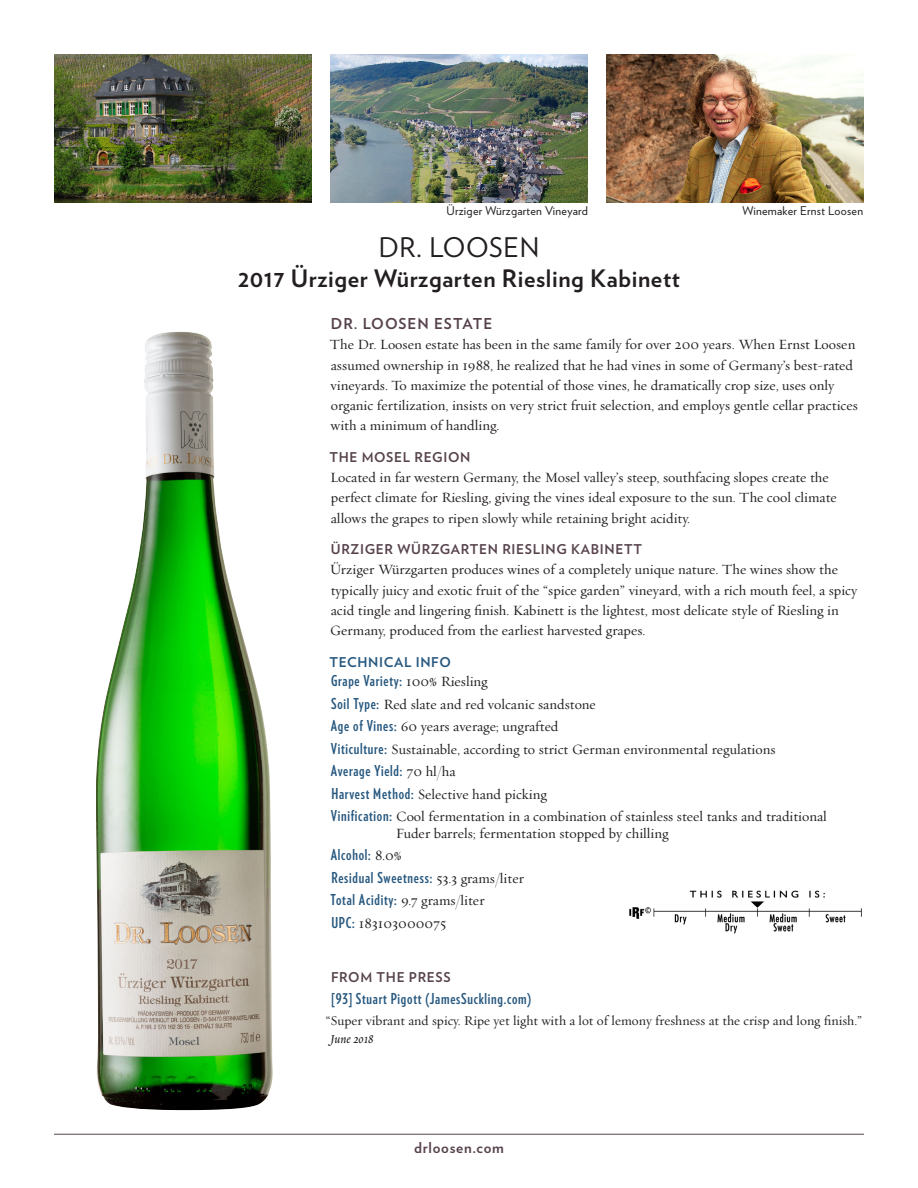
<style>
.page{position:relative;width:918px;height:1188px;background:#fff}
.page>*{position:absolute;margin:0;border:0;box-sizing:border-box;transform-origin:0 0}
.HD_1-V{font:27px "Verlag";letter-spacing:.025em;color:#231f20}
.HD_1A-V{font:700 24px "Verlag";letter-spacing:.025em;color:#231f20}
.Tech_Info_Bullets{font:700 15px "Verlag Compressed";letter-spacing:.05em;color:#27587f}
.Praise_Call_out{font:700 15px "Verlag Compressed";letter-spacing:.05em;color:#27587f}
.Hd2-V{font:700 15px "Verlag";letter-spacing:.05em;color:#57434d}
.Text-Requiem{font:14.25px/20.2px "Requiem Text";color:#231f20}
.Tech_Info_Bullets-2{font:14.25px/16.5px "Requiem Text";color:#231f20}
.Praise_Text-Requiem{font:13.5px/18px "Requiem Text";color:#231f20}
.subhd_1{font:700 13.5px "Verlag";letter-spacing:.05em;color:#57434d}
.subhd_blue{font:700 13.5px "Verlag";letter-spacing:.05em;color:#27587f}
.Captions{font:12px "Verlag";letter-spacing:.02em;color:#231f20}
.s1{font-family:"Requiem Text";font-weight:400;font-size:14.25px;color:#231f20}
.s2{font-family:"Verlag Compressed";font-weight:700;font-size:15px;color:#27587f}
.s3{font-style:italic}
</style>
<div class="page">
<hr style="left:54px;top:1134px;width:810px;height:1px;background:#57434d">
<img style="left:96px;top:332px;width:177px;height:778px">
<img style="left:54px;top:54px;width:258px;height:148px">
<img style="left:330px;top:54px;width:258px;height:148px">
<img style="left:629px;top:890px;width:233px;height:44px">
<img style="left:606px;top:54px;width:258px;height:148px">
<p class="Captions" style="left:447px;top:202px;width:143px">Ürziger Würzgarten Vineyard</p>
<p class="Captions" style="left:742px;top:202px;width:122px">Winemaker Ernst Loosen</p>
<p class="HD_1-V" style="left:379px;top:227px;width:162px">DR. LOOSEN</p>
<p class="HD_1A-V" style="left:238px;top:260px;width:443px">2017 Ürziger Würzgarten Riesling Kabinett</p>
<p class="Hd2-V" style="left:331px;top:312px;width:163px">DR. LOOSEN ESTATE</p>
<p class="Text-Requiem" style="left:330px;top:334px;width:530px">The Dr. Loosen estate has been in the same family for over 200 years. When Ernst Loosen assumed ownership in 1988, he realized that he had vines in some of Germany’s best-rated vineyards. To maximize the potential of those vines, he dramatically crop size, uses only organic fertilization, insists on very strict fruit selection, and employs gentle cellar practices with a minimum of handling.</p>
<p class="subhd_1" style="left:329px;top:446px;width:143px">THE MOSEL REGION</p>
<p class="Text-Requiem" style="left:330px;top:467px;width:508px">Located in far western Germany, the Mosel valley’s steep, southfacing slopes create the perfect climate for Riesling, giving the vines ideal exposure to the sun. The cool climate allows the grapes to ripen slowly while retaining bright acidity.</p>
<p class="subhd_1" style="left:331px;top:539px;width:313px">ÜRZIGER WÜRZGARTEN RIESLING KABINETT</p>
<p class="Text-Requiem" style="left:330px;top:559px;width:529px">Ürziger Würzgarten produces wines of a completely unique nature. The wines show the typically juicy and exotic fruit of the “spice garden” vineyard, with a rich mouth feel, a spicy acid tingle and lingering finish. Kabinett is the lightest, most delicate style of Riesling in Germany, produced from the earliest harvested grapes.</p>
<p class="subhd_blue" style="left:329px;top:651px;width:123px">TECHNICAL INFO</p>
<p class="Tech_Info_Bullets" style="left:331px;top:670px;width:158px">Grape Variety: <span class="s1">100% Riesling</span></p>
<p class="Tech_Info_Bullets-2" style="left:331px;top:695px;width:266px"><span class="s2">Soil Type:</span> Red slate and red volcanic sandstone</p>
<p class="Tech_Info_Bullets-2" style="left:331px;top:718px;width:229px"><span class="s2">Age of Vines:</span> 60 years average; ungrafted</p>
<p class="Tech_Info_Bullets-2" style="left:331px;top:740px;width:446px"><span class="s2">Viticulture:</span> Sustainable, according to strict German environmental regulations</p>
<p class="Tech_Info_Bullets" style="left:331px;top:760px;width:126px">Average Yield: <span class="s1">70 hl/ha</span></p>
<p class="Tech_Info_Bullets-2" style="left:331px;top:785px;width:217px"><span class="s2">Harvest Method:</span> Selective hand picking</p>
<p class="Tech_Info_Bullets-2" style="left:396px;top:808px;width:433px;text-indent:-65px"><span class="s2">Vinification:</span> Cool fermentation in a combination of stainless steel tanks and traditional<br>Fuder barrels; fermentation stopped by chilling</p>
<p class="Tech_Info_Bullets" style="left:331px;top:844px;width:73px">Alcohol: <span class="s1">8.0%</span></p>
<p class="Tech_Info_Bullets" style="left:331px;top:867px;width:194px">Residual Sweetness: <span class="s1">53.3 grams/liter</span></p>
<p class="Tech_Info_Bullets-2" style="left:331px;top:892px;width:155px"><span class="s2">Total Acidity:</span> 9.7 grams/liter</p>
<p class="Tech_Info_Bullets-2" style="left:331px;top:914px;width:116px"><span class="s2">UPC:</span> 183103000075</p>
<p class="subhd_1" style="left:331px;top:966px;width:121px">FROM THE PRESS</p>
<p class="Praise_Call_out" style="left:332px;top:988px;width:201px">[93] Stuart Pigott (JamesSuckling.com)</p>
<p class="Praise_Text-Requiem" style="left:330px;top:1011px;width:533px;text-indent:-4px">“Super vibrant and spicy. Ripe yet light with a lot of lemony freshness at the crisp and long finish.”<br><span class="s3">June 2018</span></p>
<p class="Hd2-V" style="left:414px;top:1135px;width:91px">drloosen.com</p>
</div>
